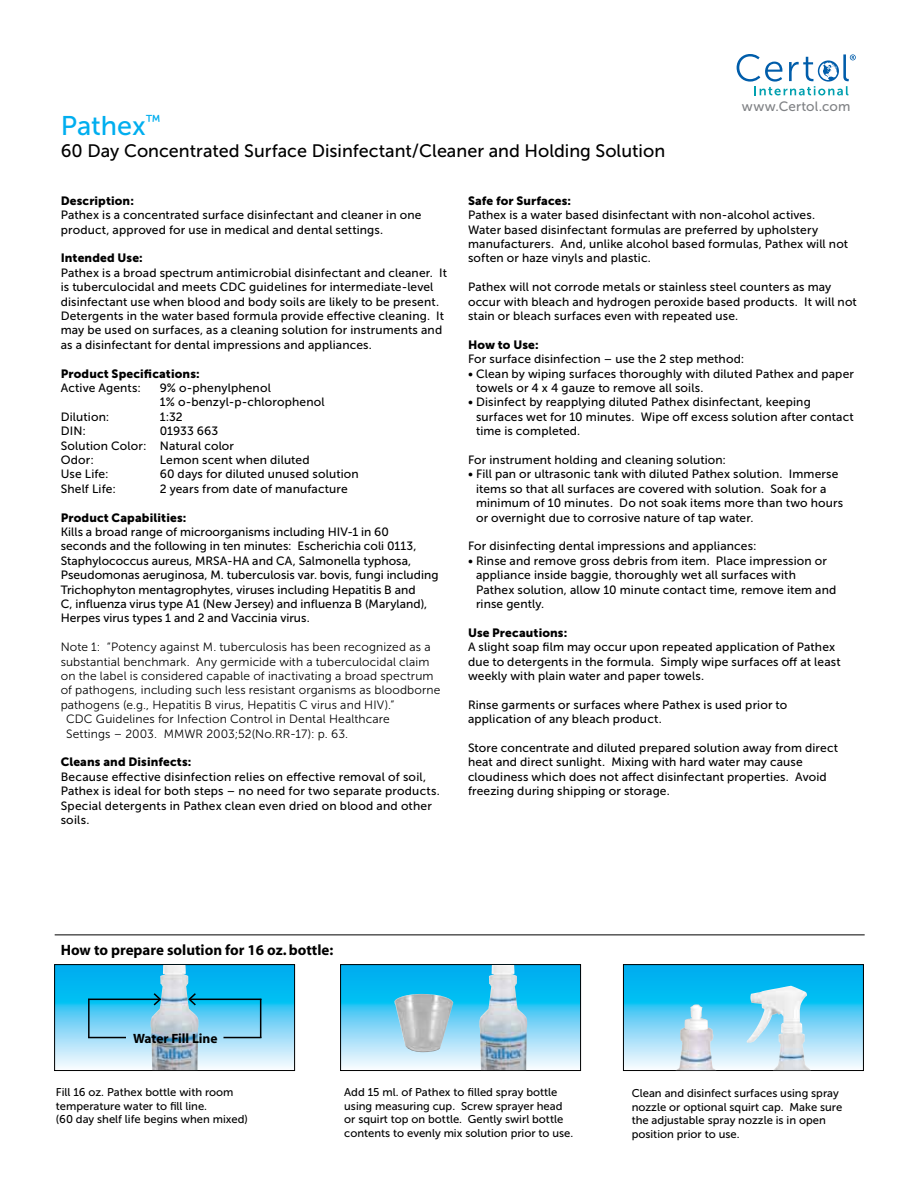
<style>
.page{position:relative;width:918px;height:1188px;background:#fff}
.page>*{position:absolute;margin:0;border:0;box-sizing:border-box;transform-origin:0 0}
.t1{font:27px "Museo Sans 500";color:#00aeef}
.t2{font:18px "Museo Sans 500";color:#000}
.t3{font:700 15px "Myriad";color:#000}
.t4{font:13.5px "Museo Sans 500";letter-spacing:.01em;color:#808285}
.t5{font:700 13.5px "Myriad";color:#000}
.t6{font:12px/14.4px "Museo Sans 500";letter-spacing:.01em;color:#000}
.t7{font:12px "Museo Sans 300";letter-spacing:.01em;color:#000}
.t8{font:12px "Museo Sans 900";letter-spacing:.01em;color:#000}
.t9{font:11.25px/13.5px "Museo Sans 500";color:#000}
</style>
<div class="page">
<svg style="left:737px;top:54px;width:119px;height:41px"></svg>
<svg style="left:342px;top:966px;width:237px;height:101px;background:#5ccef5"></svg>
<div style="left:340px;top:964px;width:241px;height:107px;border:1px solid #000"></div>
<svg style="left:625px;top:966px;width:237px;height:101px;background:#4ecaf4"></svg>
<div style="left:623px;top:964px;width:241px;height:107px;border:1px solid #000"></div>
<hr style="left:55px;top:934px;width:810px;height:1px;background:#000">
<svg style="left:56px;top:966px;width:237px;height:101px;background:#5fcdf4"></svg>
<div style="left:54px;top:964px;width:241px;height:107px;border:1px solid #000"></div>
<img style="left:151px;top:965px;width:48px;height:105px">
<hr style="left:189px;top:999px;width:72px;height:1px;background:#000">
<svg style="left:187px;top:992px;width:10px;height:15px"></svg>
<hr style="left:224px;top:1037px;width:37px;height:1px;background:#000">
<hr style="left:260px;top:999px;width:1px;height:39px;background:#000">
<hr style="left:88px;top:999px;width:72px;height:1px;background:#000">
<svg style="left:152px;top:992px;width:10px;height:15px"></svg>
<hr style="left:88px;top:999px;width:2px;height:39px;background:#000">
<hr style="left:88px;top:1037px;width:38px;height:1px;background:#000">
<img style="left:747px;top:986px;width:64px;height:84px">
<img style="left:676px;top:1018px;width:41px;height:52px">
<img style="left:684px;top:1004px;width:24px;height:27px">
<img style="left:394px;top:994px;width:59px;height:58px">
<img style="left:479px;top:965px;width:48px;height:105px">
<h1 class="t1" style="left:61px;top:111px;width:102px">Pathex<sup>™</sup></h1>
<h2 class="t2" style="left:61px;top:141px;width:606px">60 Day Concentrated Surface Disinfectant/Cleaner and Holding Solution</h2>
<p class="t4" style="left:742px;top:99px;width:110px">www.Certol.com</p>
<p class="t8" style="left:61px;top:194px;width:75px">Description:</p>
<p class="t6" style="left:61px;top:208px;width:362px">Pathex is a concentrated surface disinfectant and cleaner in one product, approved for use in medical and dental settings.</p>
<p class="t8" style="left:61px;top:251px;width:84px">Intended Use:</p>
<p class="t6" style="left:61px;top:265px;width:388px">Pathex is a broad spectrum antimicrobial disinfectant and cleaner. It is tuberculocidal and meets CDC guidelines for intermediate-level disinfectant use when blood and body soils are likely to be present.<br>Detergents in the water based formula provide effective cleaning. It may be used on surfaces, as a cleaning solution for instruments and as a disinfectant for dental impressions and appliances.</p>
<p class="t8" style="left:61px;top:367px;width:140px">Product Specifications:</p>
<p class="t6" style="left:61px;top:381px;width:82px">Active Agents:</p>
<p class="t6" style="left:160px;top:381px;width:166px">9% o-phenylphenol<br>1% o-benzyl-p-chlorophenol</p>
<p class="t6" style="left:61px;top:409px;width:50px">Dilution:</p>
<p class="t6" style="left:160px;top:409px;width:25px">1:32</p>
<p class="t6" style="left:61px;top:424px;width:27px">DIN:</p>
<p class="t6" style="left:61px;top:424px;width:175px;text-indent:99px">01933 663<br>Solution Color: Natural color<br>Odor:</p>
<p class="t6" style="left:160px;top:453px;width:151px">Lemon scent when diluted</p>
<p class="t6" style="left:61px;top:467px;width:49px">Use Life:</p>
<p class="t6" style="left:160px;top:467px;width:200px">60 days for diluted unused solution</p>
<p class="t6" style="left:61px;top:481px;width:57px">Shelf Life:</p>
<p class="t6" style="left:160px;top:481px;width:190px">2 years from date of manufacture</p>
<p class="t8" style="left:61px;top:511px;width:127px">Product Capabilities:</p>
<p class="t6" style="left:61px;top:525px;width:379px">Kills a broad range of microorganisms including HIV-1 in 60<br>seconds and the following in ten minutes: Escherichia coli 0113, Staphylococcus aureus, MRSA-HA and CA, Salmonella typhosa, Pseudomonas aeruginosa, M. tuberculosis var. bovis, fungi including Trichophyton mentagrophytes, viruses including Hepatitis B and<br>C, influenza virus type A1 (New Jersey) and influenza B (Maryland), Herpes virus types 1 and 2 and Vaccinia virus.</p>
<p class="t7" style="left:61px;top:641px;width:371px">Note 1: “Potency against M. tuberculosis has been recognized as a</p>
<p class="t7" style="left:61px;top:655px;width:370px">substantial benchmark. Any germicide with a tuberculocidal claim</p>
<p class="t7" style="left:61px;top:669px;width:374px">on the label is considered capable of inactivating a broad spectrum</p>
<p class="t7" style="left:61px;top:684px;width:381px">of pathogens, including such less resistant organisms as bloodborne</p>
<p class="t7" style="left:61px;top:698px;width:335px">pathogens (e.g., Hepatitis B virus, Hepatitis C virus and HIV).”</p>
<p class="t7" style="left:66px;top:713px;width:325px">CDC Guidelines for Infection Control in Dental Healthcare</p>
<p class="t7" style="left:66px;top:727px;width:284px">Settings – 2003. MMWR 2003;52(No.RR-17): p. 63.</p>
<p class="t8" style="left:61px;top:755px;width:132px">Cleans and Disinfects:</p>
<p class="t6" style="left:61px;top:769px;width:381px">Because effective disinfection relies on effective removal of soil, Pathex is ideal for both steps – no need for two separate products.<br>Special detergents in Pathex clean even dried on blood and other soils.</p>
<p class="t8" style="left:468px;top:194px;width:105px">Safe for Surfaces:</p>
<p class="t6" style="left:468px;top:208px;width:382px">Pathex is a water based disinfectant with non-alcohol actives.<br>Water based disinfectant formulas are preferred by upholstery manufacturers. And, unlike alcohol based formulas, Pathex will not soften or haze vinyls and plastic.</p>
<p class="t6" style="left:468px;top:280px;width:390px">Pathex will not corrode metals or stainless steel counters as may occur with bleach and hydrogen peroxide based products. It will not stain or bleach surfaces even with repeated use.</p>
<p class="t8" style="left:468px;top:338px;width:72px">How to Use:</p>
<p class="t6" style="left:468px;top:352px;width:278px">For surface disinfection – use the 2 step method:</p>
<p class="t6" style="left:476px;top:366px;width:380px;text-indent:-8px">• Clean by wiping surfaces thoroughly with diluted Pathex and paper towels or 4 x 4 gauze to remove all soils.</p>
<p class="t6" style="left:476px;top:395px;width:379px;text-indent:-8px">• Disinfect by reapplying diluted Pathex disinfectant, keeping surfaces wet for 10 minutes. Wipe off excess solution after contact time is completed.</p>
<p class="t6" style="left:468px;top:453px;width:260px">For instrument holding and cleaning solution:</p>
<p class="t6" style="left:476px;top:467px;width:369px;text-indent:-8px">• Fill pan or ultrasonic tank with diluted Pathex solution. Immerse items so that all surfaces are covered with solution. Soak for a minimum of 10 minutes. Do not soak items more than two hours or overnight due to corrosive nature of tap water.</p>
<p class="t6" style="left:468px;top:539px;width:290px">For disinfecting dental impressions and appliances:</p>
<p class="t6" style="left:476px;top:553px;width:362px;text-indent:-8px">• Rinse and remove gross debris from item. Place impression or appliance inside baggie, thoroughly wet all surfaces with Pathex solution, allow 10 minute contact time, remove item and rinse gently.</p>
<p class="t8" style="left:468px;top:626px;width:101px">Use Precautions:</p>
<p class="t6" style="left:468px;top:640px;width:374px">A slight soap film may occur upon repeated application of Pathex due to detergents in the formula. Simply wipe surfaces off at least weekly with plain water and paper towels.</p>
<p class="t6" style="left:468px;top:697px;width:321px">Rinse garments or surfaces where Pathex is used prior to application of any bleach product.</p>
<p class="t6" style="left:468px;top:741px;width:372px">Store concentrate and diluted prepared solution away from direct heat and direct sunlight. Mixing with hard water may cause cloudiness which does not affect disinfectant properties. Avoid freezing during shipping or storage.</p>
<p class="t3" style="left:61px;top:942px;width:274px">How to prepare solution for 16 oz. bottle:</p>
<p class="t5" style="left:133px;top:1031px;width:86px">Water Fill Line</p>
<p class="t9" style="left:56px;top:1086px;width:193px">Fill 16 oz. Pathex bottle with room temperature water to fill line.<br>(60 day shelf life begins when mixed)</p>
<p class="t9" style="left:632px;top:1087px;width:212px">Clean and disinfect surfaces using spray nozzle or optional squirt cap. Make sure the adjustable spray nozzle is in open position prior to use.</p>
<p class="t9" style="left:344px;top:1086px;width:231px">Add 15 ml. of Pathex to filled spray bottle using measuring cup. Screw sprayer head or squirt top on bottle. Gently swirl bottle contents to evenly mix solution prior to use.</p>
</div>
